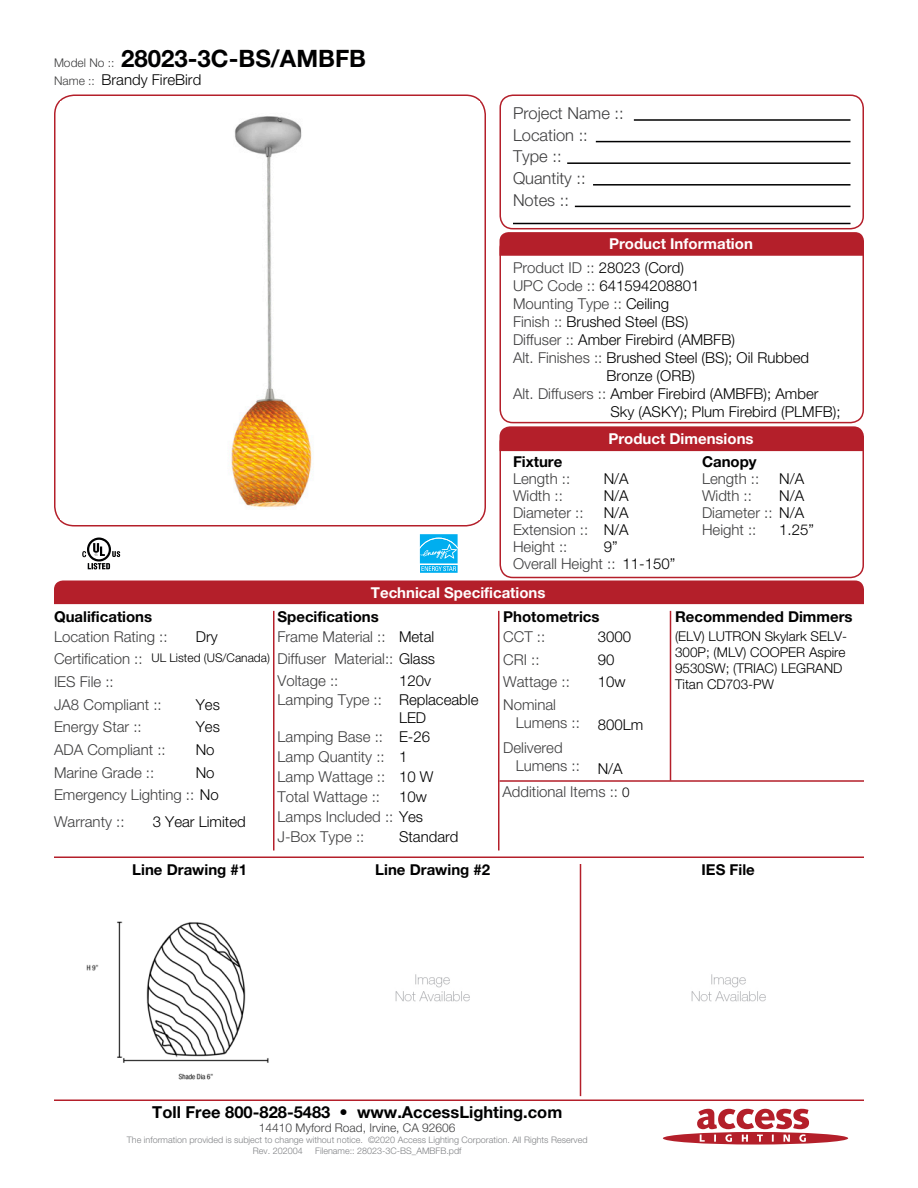
<style>
.page{position:relative;width:918px;height:1188px;background:#fff}
.page>*{position:absolute;margin:0;border:0;box-sizing:border-box;transform-origin:0 0}
.t1{font:700 24px "Helvetica Neue LT Std";color:#000001}
.Left_Justify{font:300 16.5px "Helvetica Neue LT Std";color:#3e3e3f}
.t2{font:700 16.5px "Helvetica Neue LT Std";color:#000001}
.Left_Justify-2{font:300 15px/18px "Helvetica Neue LT Std";color:#3e3e3f}
.Left_Justify-3{font:300 15px/18px "Helvetica Neue LT Std";color:#000001}
.Left_Justify-4{font:700 15px "Helvetica Neue LT Std";color:#000001}
.t3{font:700 15px "Helvetica Neue LT Std";color:#fff}
.Left_Justify-5{font:300 13.5px/16.2px "Helvetica Neue LT Std";color:#000001}
.t4{font:300 12px "Helvetica Neue LT Std";color:#3e3e3f}
.Left_Justify-6{font:300 12px "Helvetica Neue LT Std";color:#000001}
.t5{font:300 9px "Helvetica Neue LT Std";color:#808285}
.s1{font-weight:300;font-size:12px;color:#3e3e3f}
.s2{font-size:12px;color:#3e3e3f}
.s3{color:#000001}
.s4{color:#3e3e3f}
.s5{font-size:13.5px;color:#000001}
</style>
<div class="page">
<svg style="left:663px;top:1109px;width:185px;height:36px"></svg>
<div style="left:499px;top:94px;width:365px;height:135px;border:2px solid #b41f2a;border-radius:13px"></div>
<div style="left:499px;top:235px;width:365px;height:188px;border:2px solid #b41f2a;border-radius:13px"></div>
<div style="left:499px;top:430px;width:365px;height:148px;border:2px solid #b41f2a;border-radius:13px"></div>
<hr style="left:634px;top:119px;width:217px;height:2px;background:#000001">
<hr style="left:596px;top:141px;width:254px;height:1px;background:#000001">
<hr style="left:593px;top:184px;width:258px;height:2px;background:#000001">
<hr style="left:567px;top:162px;width:283px;height:2px;background:#000001">
<hr style="left:575px;top:206px;width:275px;height:1px;background:#000001">
<hr style="left:513px;top:223px;width:337px;height:1px;background:#000001">
<svg style="left:500px;top:232px;width:364px;height:24px;background:#b5232d"></svg>
<div style="left:500px;top:426px;width:364px;height:25px;background:#b41f2a"></div>
<div style="left:54px;top:580px;width:810px;height:24px;background:#b41f2a"></div>
<hr style="left:54px;top:856px;width:810px;height:2px;background:#b41f2a">
<hr style="left:54px;top:1100px;width:810px;height:1px;background:#b41f2a">
<hr style="left:670px;top:611px;width:1px;height:170px;background:#b41f2a">
<hr style="left:580px;top:864px;width:1px;height:232px;background:#b41f2a">
<hr style="left:498px;top:611px;width:2px;height:239px;background:#b41f2a">
<hr style="left:273px;top:611px;width:1px;height:239px;background:#b41f2a">
<div style="left:54px;top:94px;width:432px;height:432px;border:2px solid #b41f2a;border-radius:20px"></div>
<hr style="left:500px;top:780px;width:364px;height:2px;background:#b41f2a">
<img style="left:61px;top:116px;width:418px;height:404px">
<svg style="left:82px;top:538px;width:39px;height:32px"></svg>
<svg style="left:419px;top:534px;width:39px;height:39px;background:#38bff2"></svg>
<img style="left:86px;top:921px;width:183px;height:159px">
<img style="left:395px;top:974px;width:75px;height:28px">
<img style="left:691px;top:974px;width:75px;height:28px">
<p class="t1" style="left:54px;top:44px;width:314px"><span class="s1">Model No ::</span> 28023-3C-BS/AMBFB</p>
<p class="Left_Justify-3" style="left:54px;top:70px;width:149px"><span class="s2">Name ::</span> Brandy FireBird</p>
<p class="Left_Justify" style="left:513px;top:103px;width:112px">Project Name ::</p>
<p class="Left_Justify" style="left:513px;top:125px;width:76px">Location ::</p>
<p class="Left_Justify" style="left:513px;top:146px;width:50px">Type ::</p>
<p class="Left_Justify" style="left:513px;top:168px;width:74px">Quantity ::</p>
<p class="Left_Justify" style="left:513px;top:190px;width:57px">Notes ::</p>
<p class="t3" style="left:609px;top:235px;width:145px">Product Information</p>
<p class="Left_Justify-2" style="left:513px;top:259px;width:173px">Product ID :: <span class="s3">28023 (Cord)</span></p>
<p class="Left_Justify-3" style="left:513px;top:277px;width:188px"><span class="s4">UPC Code ::</span> 641594208801</p>
<p class="Left_Justify-2" style="left:513px;top:295px;width:158px">Mounting Type :: <span class="s3">Ceiling</span></p>
<p class="Left_Justify-3" style="left:513px;top:313px;width:177px"><span class="s4">Finish ::</span> Brushed Steel (BS)</p>
<p class="Left_Justify-3" style="left:513px;top:331px;width:223px"><span class="s4">Diffuser ::</span> Amber Firebird (AMBFB)</p>
<p class="Left_Justify-3" style="left:607px;top:349px;width:204px;text-indent:-94px"><span class="s4">Alt. Finishes ::</span> Brushed Steel (BS); Oil Rubbed<br>Bronze (ORB)</p>
<p class="Left_Justify-3" style="left:610px;top:385px;width:232px;text-indent:-97px"><span class="s4">Alt. Diffusers ::</span> Amber Firebird (AMBFB); Amber<br>Sky (ASKY); Plum Firebird (PLMFB);</p>
<p class="t3" style="left:608px;top:429px;width:147px">Product Dimensions</p>
<p class="Left_Justify-4" style="left:513px;top:453px;width:51px">Fixture</p>
<p class="Left_Justify-4" style="left:702px;top:453px;width:56px">Canopy</p>
<p class="Left_Justify-2" style="left:513px;top:470px;width:59px">Length ::</p>
<p class="Left_Justify-3" style="left:604px;top:470px;width:27px">N/A</p>
<p class="Left_Justify-2" style="left:702px;top:470px;width:59px">Length ::</p>
<p class="Left_Justify-3" style="left:779px;top:470px;width:27px">N/A</p>
<p class="Left_Justify-2" style="left:513px;top:487px;width:51px">Width ::</p>
<p class="Left_Justify-2" style="left:513px;top:537px;width:56px">Height ::</p>
<p class="Left_Justify-3" style="left:604px;top:487px;width:27px">N/A</p>
<p class="Left_Justify-3" style="left:604px;top:537px;width:15px">9”</p>
<p class="Left_Justify-3" style="left:779px;top:487px;width:27px">N/A</p>
<p class="Left_Justify-2" style="left:702px;top:487px;width:51px">Width ::</p>
<p class="Left_Justify-3" style="left:604px;top:503px;width:27px">N/A</p>
<p class="Left_Justify-2" style="left:702px;top:503px;width:104px">Diameter :: <span class="s3">N/A</span></p>
<p class="Left_Justify-3" style="left:604px;top:520px;width:27px">N/A</p>
<p class="Left_Justify-3" style="left:779px;top:520px;width:36px">1.25”</p>
<p class="Left_Justify-2" style="left:513px;top:503px;width:72px">Diameter ::</p>
<p class="Left_Justify-2" style="left:513px;top:520px;width:77px">Extension ::</p>
<p class="Left_Justify-2" style="left:702px;top:520px;width:56px">Height ::</p>
<p class="Left_Justify-2" style="left:513px;top:554px;width:104px">Overall Height ::</p>
<p class="Left_Justify-3" style="left:622px;top:554px;width:54px">11-150”</p>
<p class="t3" style="left:371px;top:583px;width:176px">Technical Specifications</p>
<p class="Left_Justify-4" style="left:54px;top:607px;width:100px">Qualifications</p>
<p class="Left_Justify-4" style="left:503px;top:607px;width:98px">Photometrics</p>
<p class="Left_Justify-4" style="left:675px;top:607px;width:179px">Recommended Dimmers</p>
<p class="Left_Justify-4" style="left:278px;top:607px;width:103px">Specifications</p>
<p class="Left_Justify-3" style="left:196px;top:627px;width:23px">Dry</p>
<p class="Left_Justify-3" style="left:598px;top:627px;width:35px">3000</p>
<p class="Left_Justify-5" style="left:675px;top:628px;width:174px">(ELV) LUTRON Skylark SELV-<br>300P; (MLV) COOPER Aspire<br>9530SW; (TRIAC) LEGRAND<br>Titan CD703-PW</p>
<p class="Left_Justify-2" style="left:54px;top:627px;width:115px">Location Rating ::</p>
<p class="Left_Justify-2" style="left:503px;top:627px;width:43px">CCT ::</p>
<p class="Left_Justify-2" style="left:503px;top:650px;width:38px">CRI ::</p>
<p class="Left_Justify-2" style="left:503px;top:673px;width:68px">Wattage ::</p>
<p class="Left_Justify-2" style="left:516px;top:695px;width:66px;text-indent:-13px">Nominal<br>Lumens ::</p>
<p class="Left_Justify-2" style="left:516px;top:738px;width:66px;text-indent:-13px">Delivered<br>Lumens ::</p>
<p class="Left_Justify-2" style="left:278px;top:627px;width:110px">Frame Material ::</p>
<p class="Left_Justify-2" style="left:278px;top:671px;width:62px">Voltage ::</p>
<p class="Left_Justify-3" style="left:399px;top:627px;width:37px">Metal</p>
<p class="Left_Justify-3" style="left:399px;top:671px;width:33px">120v</p>
<p class="Left_Justify-2" style="left:54px;top:650px;width:90px">Certification ::</p>
<p class="Left_Justify-2" style="left:54px;top:695px;width:109px">JA8 Compliant ::</p>
<p class="Left_Justify-2" style="left:278px;top:650px;width:159px">Diffuser Material:: <span class="s3">Glass</span></p>
<p class="Left_Justify-2" style="left:278px;top:691px;width:106px">Lamping Type ::</p>
<p class="Left_Justify-2" style="left:278px;top:727px;width:107px">Lamping Base ::</p>
<p class="Left_Justify-2" style="left:278px;top:747px;width:109px">Lamp Quantity ::</p>
<p class="Left_Justify-2" style="left:278px;top:767px;width:109px">Lamp Wattage ::</p>
<p class="Left_Justify-2" style="left:278px;top:787px;width:104px">Total Wattage ::</p>
<p class="Left_Justify-2" style="left:278px;top:808px;width:147px">Lamps Included :: <span class="s3">Yes</span></p>
<p class="Left_Justify-2" style="left:278px;top:828px;width:88px">J-Box Type ::</p>
<p class="Left_Justify-6" style="left:152px;top:651px;width:120px">UL Listed (US/Canada)</p>
<p class="Left_Justify-3" style="left:196px;top:695px;width:26px">Yes</p>
<p class="Left_Justify-3" style="left:196px;top:718px;width:26px">Yes</p>
<p class="Left_Justify-3" style="left:196px;top:740px;width:20px">No</p>
<p class="Left_Justify-3" style="left:196px;top:763px;width:20px">No</p>
<p class="Left_Justify-3" style="left:598px;top:650px;width:18px">90</p>
<p class="Left_Justify-3" style="left:598px;top:673px;width:29px">10w</p>
<p class="Left_Justify-3" style="left:598px;top:716px;width:47px">800Lm</p>
<p class="Left_Justify-3" style="left:598px;top:759px;width:27px">N/A</p>
<p class="Left_Justify-2" style="left:54px;top:673px;width:61px">IES File ::</p>
<p class="Left_Justify-2" style="left:54px;top:718px;width:89px">Energy Star ::</p>
<p class="Left_Justify-2" style="left:54px;top:740px;width:113px">ADA Compliant ::</p>
<p class="Left_Justify-2" style="left:54px;top:763px;width:102px">Marine Grade ::</p>
<p class="Left_Justify-2" style="left:54px;top:786px;width:166px">Emergency Lighting :: <span class="s3">No</span></p>
<p class="Left_Justify-3" style="left:399px;top:691px;width:81px">Replaceable<br>LED</p>
<p class="Left_Justify-3" style="left:399px;top:727px;width:33px">E-26</p>
<p class="Left_Justify-3" style="left:399px;top:747px;width:10px">1</p>
<p class="Left_Justify-3" style="left:399px;top:767px;width:36px">10 W</p>
<p class="Left_Justify-3" style="left:399px;top:787px;width:29px">10w</p>
<p class="Left_Justify-2" style="left:502px;top:782px;width:129px">Additional Items :: <span class="s5">0</span></p>
<p class="Left_Justify-2" style="left:54px;top:813px;width:72px">Warranty ::</p>
<p class="Left_Justify-3" style="left:153px;top:813px;width:95px">3 Year Limited</p>
<p class="Left_Justify-3" style="left:399px;top:828px;width:61px">Standard</p>
<p class="Left_Justify-4" style="left:132px;top:860px;width:116px">Line Drawing #1</p>
<p class="Left_Justify-4" style="left:375px;top:860px;width:116px">Line Drawing #2</p>
<p class="Left_Justify-4" style="left:702px;top:860px;width:55px">IES File</p>
<p class="t2" style="left:152px;top:1101px;width:412px">Toll Free 800-828-5483 • www.AccessLighting.com</p>
<p class="t4" style="left:259px;top:1120px;width:198px">14410 Myford Road, Irvine, CA 92606</p>
<p class="t5" style="left:127px;top:1134px;width:462px">The information provided is subject to change without notice. ©2020 Access Lighting Corporation. All Rights Reserved</p>
<p class="t5" style="left:253px;top:1145px;width:51px">Rev. 202004</p>
<p class="t5" style="left:315px;top:1145px;width:148px">Filename:: 28023-3C-BS_AMBFB.pdf</p>
</div>
